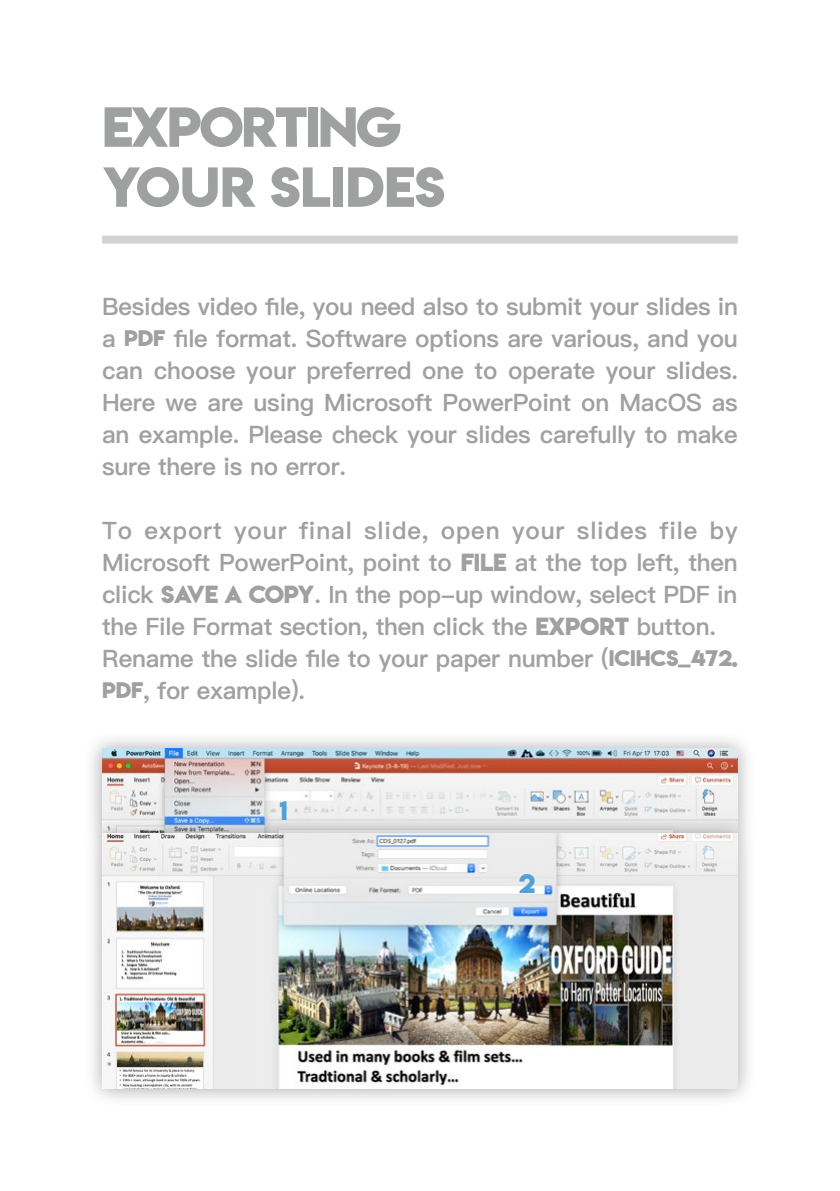
<style>
.page{position:relative;width:840px;height:1191px;background:#fff}
.page>*{position:absolute;margin:0;border:0;box-sizing:border-box;transform-origin:0 0}
.t1{font:50px/60px "Lemon Milkbold";letter-spacing:-.04em;color:#9fa0a0}
.t2{font:600 24px/32px "Ping Fang SC";letter-spacing:-.01em;color:#9fa0a0;text-align:justify}
.t3{font:24px "Lemon Milkbold";color:#4fa1d6}
.s1{font-family:"Lemon Milkbold";font-weight:400;font-size:20px}
.s2{font-family:"Lemon Milkbold";font-weight:400;font-size:22px}
</style>
<div class="page">
<div style="left:102px;top:236px;width:635px;height:8px;background:#d3d3d4"></div>
<div style="left:84px;top:730px;width:672px;height:122px;background:#000;opacity:.35"></div>
<img style="left:102px;top:748px;width:635px;height:67px">
<div style="left:84px;top:815px;width:672px;height:292px;background:#000;opacity:.35"></div>
<h1 class="t1" style="left:102px;top:97px;width:344px">EXPORTING<br>YOUR SLIDES</h1>
<p class="t2" style="left:102px;top:290px;width:637px">Besides video file, you need also to submit your slides in a <span class="s1">PDF</span> file format. Software options are various, and you can choose your preferred one to operate your slides.<br>Here we are using Microsoft PowerPoint on MacOS as an example. Please check your slides carefully to make sure there is no error.</p>
<p class="t2" style="left:102px;top:514px;width:636px;text-align:left">To export your final slide, open your slides file by Microsoft PowerPoint, point to <span class="s2">FILE</span> at the top left, then click <span class="s2">SAVE A COPY</span>. In the pop-up window, select PDF in the File Format section, then click the <span class="s2">EXPORT</span> button.<br>Rename the slide file to your paper number (<span class="s1">ICIHCS_472.<br>PDF</span>, for example).</p>
<p class="t3" style="left:279px;top:793px;width:10px">1</p>
<p class="t3" style="left:518px;top:866px;width:18px">2</p>
</div>
